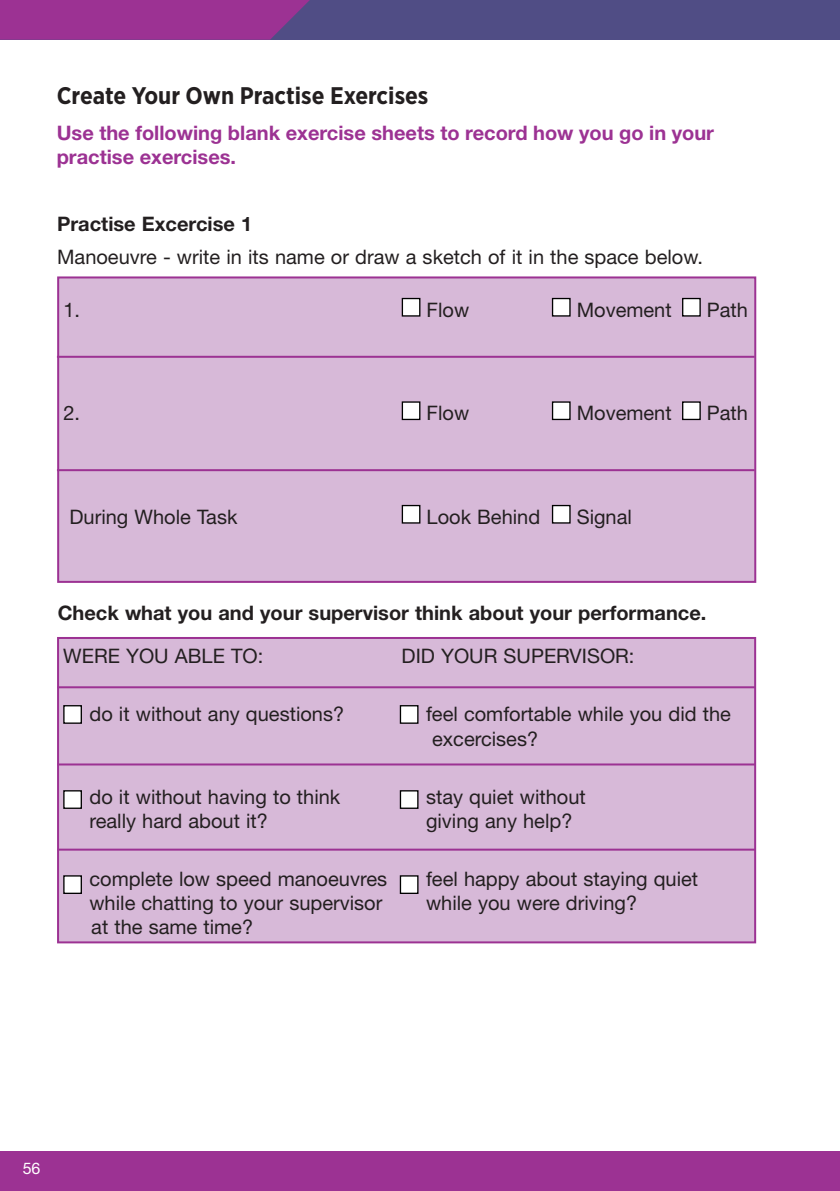
<style>
.page{position:relative;width:840px;height:1191px;background:#fff}
.page>*{position:absolute;margin:0;border:0;box-sizing:border-box;transform-origin:0 0}
.t1{font:700 24px "Gotham Narrow";color:#231f20}
.t2{font:20px/24.2px "Helvetica Neue LT Std";color:#231f20}
.t3{font:700 20px/24px "Helvetica Neue LT Std";color:#9c3293}
.t4{font:700 20px "Helvetica Neue LT Std";color:#231f20}
.t5{font:16px "Helvetica Neue LT Std";color:#fff}
.s1{font-weight:700}
</style>
<div class="page">
<div style="left:0;top:0;width:839px;height:40px;background:#504d85"></div>
<div style="left:0;top:1151px;width:839px;height:40px;background:#9c3293"></div>
<svg style="left:0;top:0;width:310px;height:40px;background:#963391"></svg>
<div style="left:57px;top:276px;width:698px;height:307px;background:#d7b9d8;border:2px solid #9c3293"></div>
<div style="left:401px;top:298px;width:19px;height:18px;background:#fff;border:1px solid #000"></div>
<div style="left:551px;top:298px;width:19px;height:18px;background:#fff;border:1px solid #000"></div>
<div style="left:681px;top:298px;width:19px;height:18px;background:#fff;border:1px solid #000"></div>
<div style="left:401px;top:401px;width:19px;height:19px;background:#fff;border:1px solid #000"></div>
<div style="left:551px;top:401px;width:19px;height:19px;background:#fff;border:1px solid #000"></div>
<div style="left:681px;top:401px;width:19px;height:19px;background:#fff;border:1px solid #000"></div>
<div style="left:401px;top:505px;width:19px;height:18px;background:#fff;border:1px solid #000"></div>
<div style="left:551px;top:505px;width:19px;height:18px;background:#fff;border:1px solid #000"></div>
<hr style="left:57px;top:356px;width:697px;height:2px;background:#9c3293">
<hr style="left:57px;top:469px;width:697px;height:2px;background:#9c3293">
<div style="left:57px;top:637px;width:698px;height:306px;background:#d7b9d8;border:2px solid #9c3293"></div>
<hr style="left:57px;top:686px;width:697px;height:2px;background:#9c3293">
<hr style="left:57px;top:763px;width:697px;height:2px;background:#9c3293">
<hr style="left:57px;top:848px;width:697px;height:2px;background:#9c3293">
<div style="left:63px;top:705px;width:19px;height:19px;background:#fff;border:1px solid #000"></div>
<div style="left:63px;top:790px;width:19px;height:19px;background:#fff;border:1px solid #000"></div>
<div style="left:63px;top:875px;width:19px;height:19px;background:#fff;border:1px solid #000"></div>
<div style="left:399px;top:790px;width:19px;height:19px;background:#fff;border:1px solid #000"></div>
<div style="left:399px;top:875px;width:19px;height:19px;background:#fff;border:1px solid #000"></div>
<div style="left:399px;top:705px;width:19px;height:19px;background:#fff;border:1px solid #000"></div>
<h2 class="t1" style="left:57px;top:80px;width:373px">Create Your Own Practise Exercises</h2>
<p class="t3" style="left:57px;top:120px;width:658px">Use the following blank exercise sheets to record how you go in your practise exercises.</p>
<p class="t2" style="left:57px;top:207px;width:647px;line-height:32.4px"><span class="s1">Practise Excercise 1<br></span>Manoeuvre - write in its name or draw a sketch of it in the space below.</p>
<p class="t2" style="left:63px;top:297px;width:18px">1.</p>
<p class="t2" style="left:426px;top:297px;width:44px">Flow</p>
<p class="t2" style="left:576px;top:297px;width:96px">Movement</p>
<p class="t2" style="left:706px;top:297px;width:43px">Path</p>
<p class="t2" style="left:63px;top:400px;width:18px">2.</p>
<p class="t2" style="left:426px;top:400px;width:44px">Flow</p>
<p class="t2" style="left:576px;top:400px;width:96px">Movement</p>
<p class="t2" style="left:706px;top:400px;width:43px">Path</p>
<p class="t2" style="left:69px;top:504px;width:169px">During Whole Task</p>
<p class="t2" style="left:426px;top:504px;width:115px">Look Behind</p>
<p class="t2" style="left:576px;top:504px;width:57px">Signal</p>
<p class="t4" style="left:58px;top:601px;width:650px">Check what you and your supervisor think about your performance.</p>
<p class="t2" style="left:63px;top:644px;width:201px">WERE YOU ABLE TO:</p>
<p class="t2" style="left:401px;top:644px;width:234px">DID YOUR SUPERVISOR:</p>
<p class="t2" style="left:89px;top:702px;width:256px">do it without any questions?</p>
<p class="t2" style="left:432px;top:702px;width:300px;text-indent:-6px">feel comfortable while you did the excercises?</p>
<p class="t2" style="left:89px;top:784px;width:252px">do it without having to think really hard about it?</p>
<p class="t2" style="left:426px;top:784px;width:161px">stay quiet without giving any help?</p>
<p class="t2" style="left:89px;top:866px;width:299px">complete low speed manoeuvres while chatting to your supervisor at the same time?</p>
<p class="t2" style="left:426px;top:866px;width:273px">feel happy about staying quiet while you were driving?</p>
<p class="t5" style="left:23px;top:1158px;width:19px">56</p>
</div>
